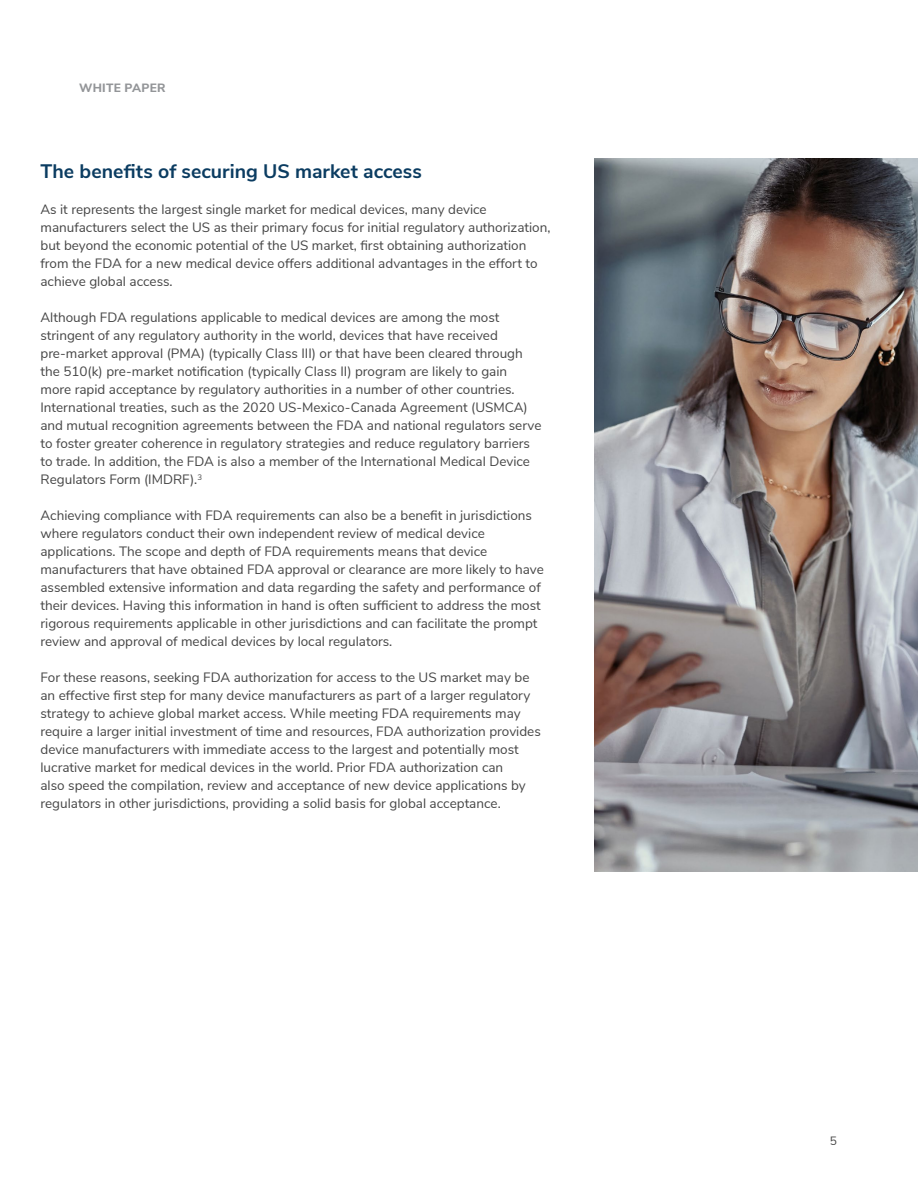
<style>
.page{position:relative;width:918px;height:1188px;background:#fff}
.page>*{position:absolute;margin:0;border:0;box-sizing:border-box;transform-origin:0 0}
.t1{font:700 19.5px "Nunito Sans";color:#0b3c61}
.t2{font:13.5px/18px "Nunito Sans";color:#454545}
.t3{font:800 12px "Nunito Sans";letter-spacing:.025em;color:#939598}
.t4{font:12px "Nunito Sans";color:#454545}
</style>
<div class="page">
<img style="left:594px;top:158px;width:324px;height:713px">
<p class="t3" style="left:79px;top:79px;width:88px">WHITE PAPER</p>
<h1 class="t1" style="left:40px;top:157px;width:383px">The benefits of securing US market access</h1>
<p class="t2" style="left:40px;top:200px;width:511px">As it represents the largest single market for medical devices, many device manufacturers select the US as their primary focus for initial regulatory authorization, but beyond the economic potential of the US market, first obtaining authorization from the FDA for a new medical device offers additional advantages in the effort to achieve global access.</p>
<p class="t2" style="left:40px;top:308px;width:503px">Although FDA regulations applicable to medical devices are among the most stringent of any regulatory authority in the world, devices that have received pre-market approval (PMA) (typically Class III) or that have been cleared through the 510(k) pre-market notification (typically Class II) program are likely to gain<br>more rapid acceptance by regulatory authorities in a number of other countries.<br>International treaties, such as the 2020 US-Mexico-Canada Agreement (USMCA) and mutual recognition agreements between the FDA and national regulators serve to foster greater coherence in regulatory strategies and reduce regulatory barriers to trade. In addition, the FDA is also a member of the International Medical Device Regulators Form (IMDRF).<sup>3</sup></p>
<p class="t2" style="left:40px;top:506px;width:505px">Achieving compliance with FDA requirements can also be a benefit in jurisdictions where regulators conduct their own independent review of medical device applications. The scope and depth of FDA requirements means that device manufacturers that have obtained FDA approval or clearance are more likely to have assembled extensive information and data regarding the safety and performance of their devices. Having this information in hand is often sufficient to address the most rigorous requirements applicable in other jurisdictions and can facilitate the prompt review and approval of medical devices by local regulators.</p>
<p class="t2" style="left:40px;top:668px;width:502px">For these reasons, seeking FDA authorization for access to the US market may be an effective first step for many device manufacturers as part of a larger regulatory strategy to achieve global market access. While meeting FDA requirements may require a larger initial investment of time and resources, FDA authorization provides device manufacturers with immediate access to the largest and potentially most lucrative market for medical devices in the world. Prior FDA authorization can<br>also speed the compilation, review and acceptance of new device applications by regulators in other jurisdictions, providing a solid basis for global acceptance.</p>
<p class="t4" style="left:830px;top:1133px;width:9px">5</p>
</div>
